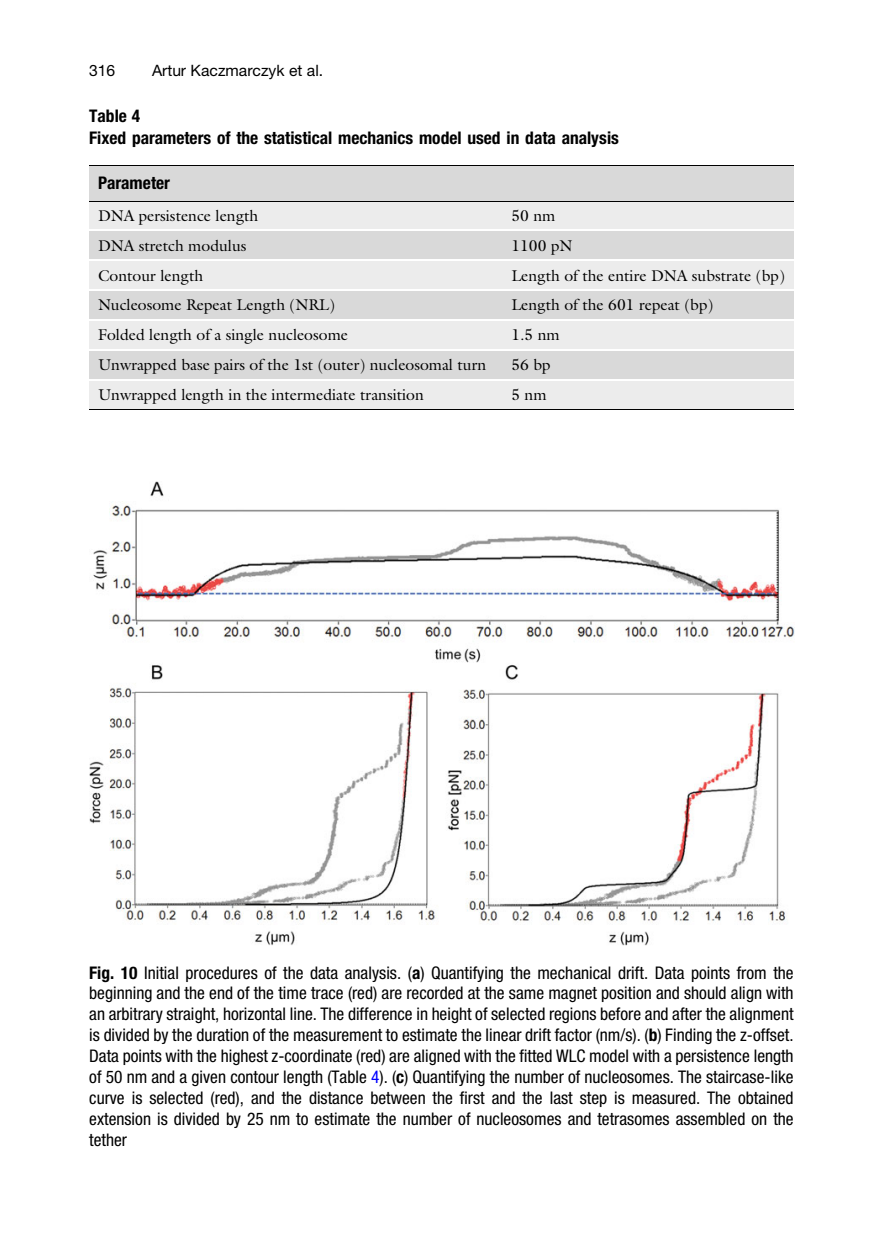
<style>
.page{position:relative;width:883px;height:1260px;background:#fff}
.page>*{position:absolute;margin:0;border:0;box-sizing:border-box;transform-origin:0 0}
.t1{font:17.5px/21px "Khnthj Swgjnt Adv P81 C3";color:#000;text-align:justify}
.t2{font:17.5px/21.7px "Rkrqpk Dlptwf Adv P81 C9";color:#000}
.t3{font:15.75px "Gxxjnv Vrcnvy Adv P97 CA";color:#000}
.t4{font:15.75px "Hjyryr Pcqcsq Adv PA183";color:#000}
.s1{font-family:"Rkrqpk Dlptwf Adv P81 C9"}
.s2{color:#00f}
</style>
<div class="page">
<div style="left:89px;top:166px;width:705px;height:23px;background:#d9d9d9"></div>
<div style="left:89px;top:202px;width:705px;height:29px;background:#ececec"></div>
<div style="left:89px;top:231px;width:705px;height:30px;background:#d9d9d9"></div>
<div style="left:89px;top:261px;width:705px;height:30px;background:#ececec"></div>
<div style="left:89px;top:291px;width:705px;height:30px;background:#d9d9d9"></div>
<div style="left:89px;top:321px;width:705px;height:30px;background:#ececec"></div>
<div style="left:89px;top:351px;width:705px;height:29px;background:#d9d9d9"></div>
<div style="left:89px;top:380px;width:705px;height:29px;background:#ececec"></div>
<hr style="left:89px;top:165px;width:705px;height:1px;background:#000">
<hr style="left:89px;top:201px;width:705px;height:1px;background:#000">
<div style="left:89px;top:189px;width:705px;height:12px;background:#d9d9d9"></div>
<hr style="left:89px;top:230px;width:705px;height:1px;background:#fff">
<hr style="left:89px;top:259px;width:705px;height:2px;background:#fff">
<hr style="left:89px;top:289px;width:705px;height:2px;background:#fff">
<hr style="left:89px;top:319px;width:705px;height:2px;background:#fff">
<hr style="left:89px;top:349px;width:705px;height:2px;background:#fff">
<hr style="left:89px;top:379px;width:705px;height:1px;background:#fff">
<hr style="left:89px;top:409px;width:705px;height:1px;background:#000">
<img style="left:89px;top:481px;width:706px;height:464px">
<p class="t4" style="left:89px;top:64px;width:27px">316</p>
<p class="t4" style="left:152px;top:64px;width:173px">Artur Kaczmarczyk et al.</p>
<p class="t2" style="left:89px;top:107px;width:531px">Table 4<br>Fixed parameters of the statistical mechanics model used in data analysis</p>
<p class="t2" style="left:98px;top:174px;width:73px">Parameter</p>
<p class="t3" style="left:98px;top:210px;width:162px">DNA persistence length</p>
<p class="t3" style="left:511px;top:210px;width:46px">50 nm</p>
<p class="t3" style="left:98px;top:239px;width:150px">DNA stretch modulus</p>
<p class="t3" style="left:511px;top:239px;width:63px">1100 pN</p>
<p class="t3" style="left:98px;top:269px;width:107px">Contour length</p>
<p class="t3" style="left:511px;top:269px;width:275px">Length of the entire DNA substrate (bp)</p>
<p class="t3" style="left:98px;top:299px;width:239px">Nucleosome Repeat Length (NRL)</p>
<p class="t3" style="left:511px;top:299px;width:204px">Length of the 601 repeat (bp)</p>
<p class="t3" style="left:98px;top:329px;width:252px">Folded length of a single nucleosome</p>
<p class="t3" style="left:511px;top:329px;width:50px">1.5 nm</p>
<p class="t3" style="left:98px;top:359px;width:390px">Unwrapped base pairs of the 1st (outer) nucleosomal turn</p>
<p class="t3" style="left:511px;top:359px;width:41px">56 bp</p>
<p class="t3" style="left:98px;top:389px;width:327px">Unwrapped length in the intermediate transition</p>
<p class="t3" style="left:511px;top:389px;width:37px">5 nm</p>
<p class="t1" style="left:89px;top:963px;width:706px"><span class="s1">Fig. 10</span> Initial procedures of the data analysis. (<span class="s1">a</span>) Quantifying the mechanical drift. Data points from the beginning and the end of the time trace (red) are recorded at the same magnet position and should align with an arbitrary straight, horizontal line. The difference in height of selected regions before and after the alignment is divided by the duration of the measurement to estimate the linear drift factor (nm/s). (<span class="s1">b</span>) Finding the z-offset.<br>Data points with the highest z-coordinate (red) are aligned with the fitted WLC model with a persistence length of 50 nm and a given contour length (Table <span class="s2">4</span>). (<span class="s1">c</span>) Quantifying the number of nucleosomes. The staircase-like curve is selected (red), and the distance between the first and the last step is measured. The obtained extension is divided by 25 nm to estimate the number of nucleosomes and tetrasomes assembled on the tether</p>
</div>
